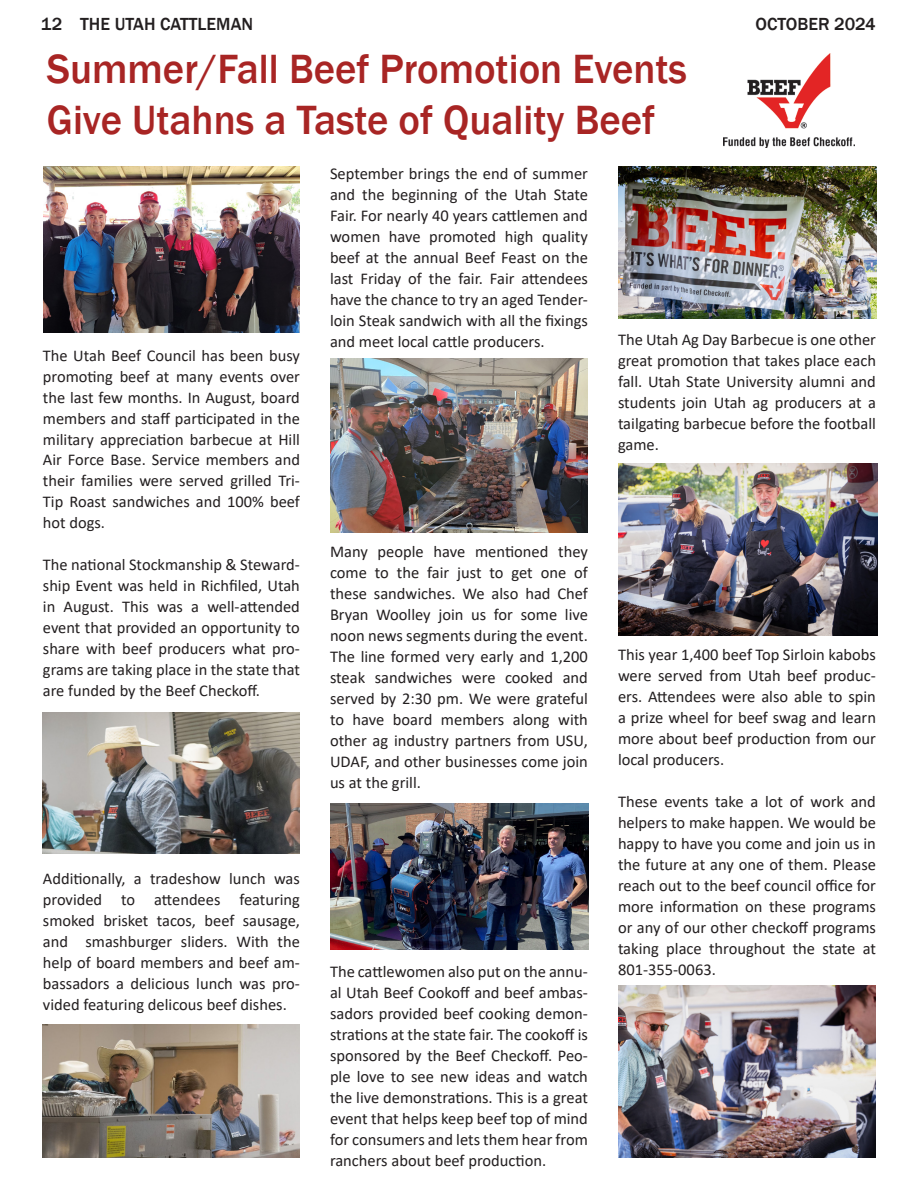
<style>
.page{position:relative;width:918px;height:1188px;background:#fff}
.page>*{position:absolute;margin:0;border:0;box-sizing:border-box;transform-origin:0 0}
.t1{font:500 42px "Franklin Gothic";color:#a82524}
.t2{font:500 18px "Franklin Gothic";color:#231f20}
.t3{font:16.5px/21px "Calibri";color:#231f20;text-align:justify}
</style>
<div class="page">
<img style="left:43px;top:713px;width:257px;height:140px">
<img style="left:618px;top:986px;width:258px;height:172px">
<img style="left:724px;top:54px;width:131px;height:93px">
<img style="left:44px;top:166px;width:255px;height:167px">
<img style="left:330px;top:358px;width:258px;height:174px">
<img style="left:43px;top:1025px;width:257px;height:133px">
<img style="left:330px;top:803px;width:258px;height:147px">
<img style="left:618px;top:166px;width:259px;height:153px">
<img style="left:618px;top:463px;width:260px;height:173px">
<p class="t2" style="left:41px;top:13px;width:214px">12 THE UTAH CATTLEMAN</p>
<p class="t2" style="left:755px;top:13px;width:122px">OCTOBER 2024</p>
<p class="t1" style="left:47px;top:43px;width:642px">Summer/Fall Beef Promotion Events</p>
<p class="t1" style="left:47px;top:94px;width:610px">Give Utahns a Taste of Quality Beef</p>
<p class="t3" style="left:330px;top:162px;width:260px">September brings the end of summer and the beginning of the Utah State Fair. For nearly 40 years cattlemen and women have promoted high quality beef at the annual Beef Feast on the last Friday of the fair. Fair attendees have the chance to try an aged Tender&shy;loin Steak sandwich with all the fixings and meet local cattle producers.</p>
<p class="t3" style="left:618px;top:329px;width:260px">The Utah Ag Day Barbecue is one other great promotion that takes place each fall. Utah State University alumni and students join Utah ag producers at a tailgating barbecue before the football game.</p>
<p class="t3" style="left:43px;top:344px;width:259px">The Utah Beef Council has been busy promoting beef at many events over the last few months. In August, board members and staff participated in the military appreciation barbecue at Hill Air Force Base. Service members and their families were served grilled Tri-Tip Roast sandwiches and 100% beef hot dogs.</p>
<p class="t3" style="left:43px;top:554px;width:259px">The national Stockmanship &amp; Steward&shy;ship Event was held in Richfiled, Utah in August. This was a well-attended event that provided an opportunity to share with beef producers what pro&shy;grams are taking place in the state that are funded by the Beef Checkoff.</p>
<p class="t3" style="left:330px;top:540px;width:260px">Many people have mentioned they come to the fair just to get one of these sandwiches. We also had Chef Bryan Woolley join us for some live noon news segments during the event.<br>The line formed very early and 1,200 steak sandwiches were cooked and served by 2:30 pm. We were grateful to have board members along with other ag industry partners from USU, UDAF, and other businesses come join us at the grill.</p>
<p class="t3" style="left:618px;top:644px;width:260px">This year 1,400 beef Top Sirloin kabobs were served from Utah beef produc&shy;ers. Attendees were also able to spin a prize wheel for beef swag and learn more about beef production from our local producers.</p>
<p class="t3" style="left:618px;top:791px;width:260px">These events take a lot of work and helpers to make happen. We would be happy to have you come and join us in the future at any one of them. Please reach out to the beef council office for more information on these programs or any of our other checkoff programs taking place throughout the state at 801-355-0063.</p>
<p class="t3" style="left:43px;top:868px;width:259px">Additionally, a tradeshow lunch was provided to attendees featuring smoked brisket tacos, beef sausage, and smashburger sliders. With the help of board members and beef am&shy;bassadors a delicious lunch was pro&shy;vided featuring delicous beef dishes.</p>
<p class="t3" style="left:330px;top:960px;width:259px">The cattlewomen also put on the annu&shy;al Utah Beef Cookoff and beef ambas&shy;sadors provided beef cooking demon&shy;strations at the state fair. The cookoff is sponsored by the Beef Checkoff. Peo&shy;ple love to see new ideas and watch the live demonstrations. This is a great event that helps keep beef top of mind for consumers and lets them hear from ranchers about beef production.</p>
</div>
